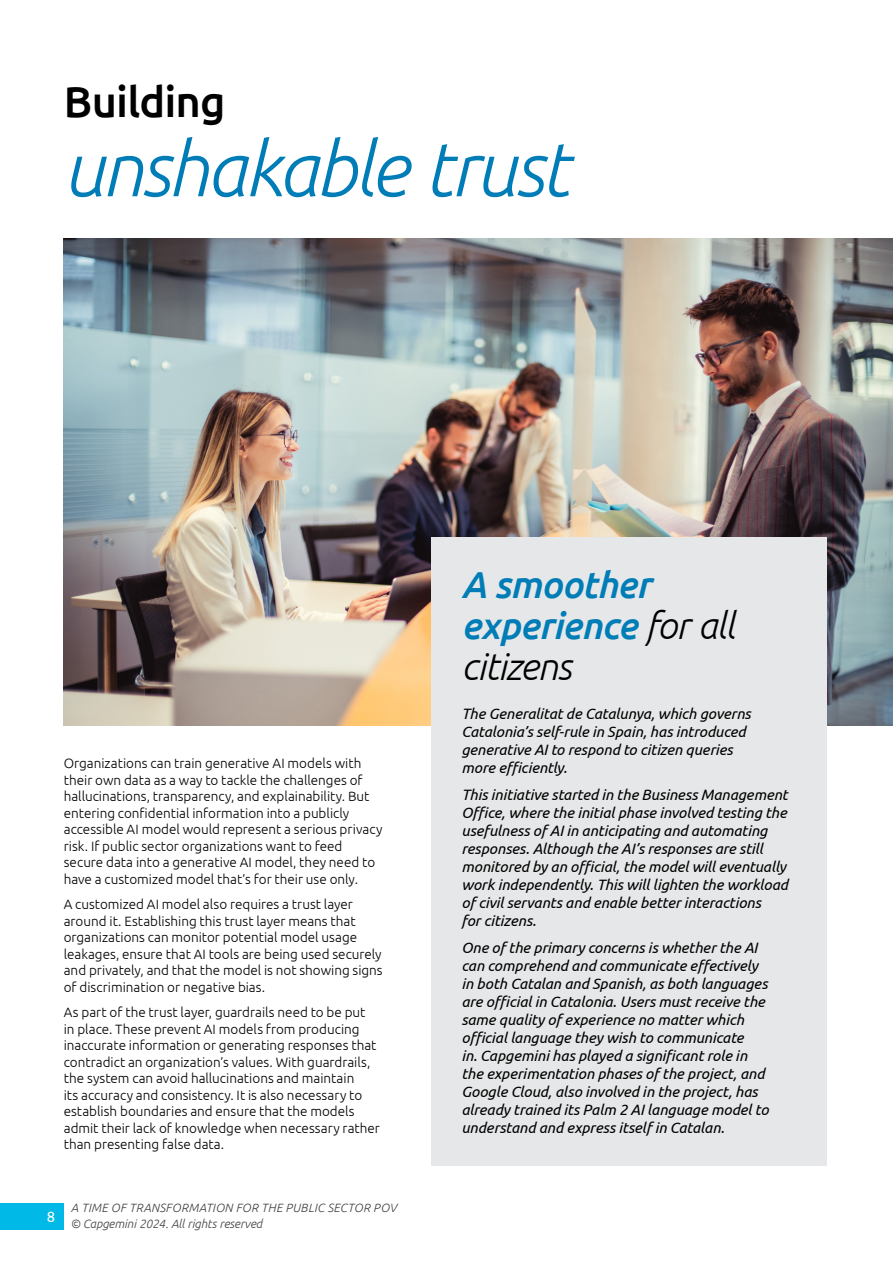
<style>
.page{position:relative;width:893px;height:1263px;background:#fff}
.page>*{position:absolute;margin:0;border:0;box-sizing:border-box;transform-origin:0 0}
.t1{font:italic 300 76.5px "Ubuntu";letter-spacing:-.035em;color:#007db7}
.t2{font:500 43.5px "Ubuntu";letter-spacing:-.02em;color:#000}
.t3{font:italic 500 37.5px/40.8px "Ubuntu";letter-spacing:-.015em;color:#007db7}
.t4{font:italic 15px/18px "Ubuntu";letter-spacing:-.005em;color:#000}
.t5{font:15px "Ubuntu";color:#fff}
.t6{font:300 13.5px/16.5px "Ubuntu";color:#000}
.t7{font:italic 300 12px/16.5px "Ubuntu";letter-spacing:.01em;color:#404040}
.s1{font-weight:300;color:#000}
</style>
<div class="page">
<img style="left:64px;top:238px;width:829px;height:488px">
<div style="left:432px;top:537px;width:395px;height:628px;background:#e6e7e8"></div>
<div style="left:0;top:1203px;width:64px;height:26px;background:#00b9e7"></div>
<h2 class="t2" style="left:64px;top:74px;width:163px">Building</h2>
<h1 class="t1" style="left:64px;top:123px;width:507px">unshakable trust</h1>
<p class="t6" style="left:64px;top:755px;width:320px">Organizations can train generative AI models with their own data as a way to tackle the challenges of hallucinations, transparency, and explainability. But entering confidential information into a publicly accessible AI model would represent a serious privacy risk. If public sector organizations want to feed secure data into a generative AI model, they need to have a customized model that’s for their use only.</p>
<p class="t6" style="left:64px;top:896px;width:320px">A customized AI model also requires a trust layer around it. Establishing this trust layer means that organizations can monitor potential model usage leakages, ensure that AI tools are being used securely and privately, and that the model is not showing signs of discrimination or negative bias.</p>
<p class="t6" style="left:64px;top:1004px;width:318px">As part of the trust layer, guardrails need to be put<br>in place. These prevent AI models from producing inaccurate information or generating responses that contradict an organization’s values. With guardrails, the system can avoid hallucinations and maintain<br>its accuracy and consistency. It is also necessary to establish boundaries and ensure that the models admit their lack of knowledge when necessary rather than presenting false data.</p>
<p class="t5" style="left:47px;top:1208px;width:10px">8</p>
<p class="t7" style="left:71px;top:1199px;width:327px">A TIME OF TRANSFORMATION FOR THE PUBLIC SECTOR POV © Capgemini 2024. All rights reserved</p>
<h3 class="t3" style="left:461px;top:563px;width:275px">A smoother experience <span class="s1">for all citizens</span></h3>
<p class="t4" style="left:461px;top:704px;width:291px">The Generalitat de Catalunya, which governs Catalonia’s self-rule in Spain, has introduced generative AI to respond to citizen queries more efficiently.</p>
<p class="t4" style="left:461px;top:785px;width:328px">This initiative started in the Business Management Office, where the initial phase involved testing the usefulness of AI in anticipating and automating responses. Although the AI’s responses are still monitored by an official, the model will eventually work independently. This will lighten the workload of civil servants and enable better interactions<br>for citizens.</p>
<p class="t4" style="left:461px;top:938px;width:309px">One of the primary concerns is whether the AI can comprehend and communicate effectively in both Catalan and Spanish, as both languages are official in Catalonia. Users must receive the same quality of experience no matter which official language they wish to communicate<br>in. Capgemini has played a significant role in the experimentation phases of the project, and Google Cloud, also involved in the project, has already trained its Palm 2 AI language model to understand and express itself in Catalan.</p>
</div>
